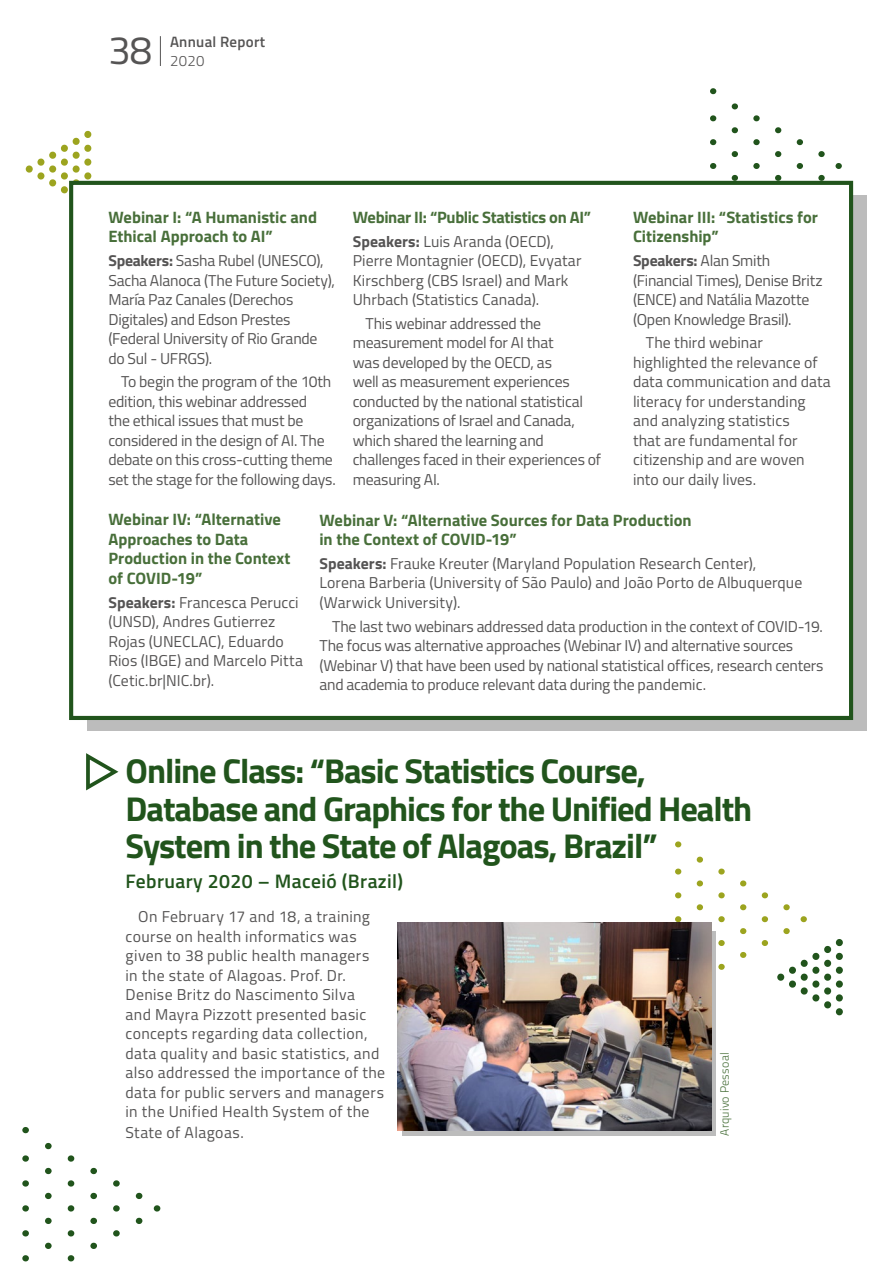
<style>
.page{position:relative;width:893px;height:1263px;background:#fff}
.page>*{position:absolute;margin:0;border:0;box-sizing:border-box;transform-origin:0 0}
.t1{font:39.75px "Titillium";color:#555454}
.t2{font:700 34.5px/37.5px "Titillium";letter-spacing:-.03em;color:#21541c}
.t3{font:600 19.5px "Titillium";letter-spacing:.02em;color:#21541c}
.t4{font:700 16.5px/19.5px "Titillium";color:#486f3a}
.t5{font:700 16.5px "Titillium";letter-spacing:-.02em;color:#486f3a}
.t6{font:15.75px/19.5px "Titillium";letter-spacing:-.005em;color:#555454}
.t7{font:15.75px/19.5px "Titillium";letter-spacing:.025em;color:#555454}
.t8{font:600 15px "Titillium";letter-spacing:.02em;color:#555454}
.t9{font:300 15px "Titillium";color:#555454}
.t10{font:300 12px "Titillium";letter-spacing:.02em;color:#486f3a}
.s1{font-weight:700}
</style>
<div class="page">
<hr style="left:160px;top:36px;width:1px;height:30px;background:#555454">
<svg style="left:26px;top:131px;width:65px;height:63px"></svg>
<svg style="left:68px;top:1255px;width:6px;height:7px"></svg>
<svg style="left:22px;top:1255px;width:7px;height:7px"></svg>
<svg style="left:22px;top:1230px;width:7px;height:7px"></svg>
<svg style="left:113px;top:1230px;width:7px;height:6px"></svg>
<svg style="left:68px;top:1230px;width:6px;height:6px"></svg>
<svg style="left:136px;top:1217px;width:6px;height:7px"></svg>
<svg style="left:45px;top:1217px;width:7px;height:7px"></svg>
<svg style="left:90px;top:1217px;width:7px;height:7px"></svg>
<svg style="left:45px;top:1242px;width:7px;height:7px"></svg>
<svg style="left:90px;top:1242px;width:7px;height:7px"></svg>
<svg style="left:22px;top:1155px;width:7px;height:7px"></svg>
<svg style="left:22px;top:1127px;width:7px;height:6px"></svg>
<svg style="left:68px;top:1155px;width:6px;height:7px"></svg>
<svg style="left:90px;top:1168px;width:7px;height:6px"></svg>
<svg style="left:45px;top:1168px;width:7px;height:6px"></svg>
<svg style="left:45px;top:1143px;width:7px;height:6px"></svg>
<svg style="left:113px;top:1205px;width:7px;height:7px"></svg>
<svg style="left:154px;top:1205px;width:6px;height:7px"></svg>
<svg style="left:22px;top:1205px;width:7px;height:7px"></svg>
<svg style="left:68px;top:1205px;width:6px;height:7px"></svg>
<svg style="left:113px;top:1180px;width:7px;height:7px"></svg>
<svg style="left:22px;top:1180px;width:7px;height:7px"></svg>
<svg style="left:68px;top:1180px;width:6px;height:7px"></svg>
<svg style="left:90px;top:1192px;width:7px;height:7px"></svg>
<svg style="left:136px;top:1193px;width:6px;height:6px"></svg>
<svg style="left:45px;top:1193px;width:7px;height:6px"></svg>
<svg style="left:718px;top:963px;width:7px;height:7px"></svg>
<svg style="left:762px;top:940px;width:6px;height:6px"></svg>
<svg style="left:718px;top:940px;width:7px;height:6px"></svg>
<svg style="left:777px;top:928px;width:66px;height:87px"></svg>
<svg style="left:740px;top:928px;width:6px;height:6px"></svg>
<svg style="left:740px;top:952px;width:6px;height:6px"></svg>
<svg style="left:675px;top:868px;width:6px;height:7px"></svg>
<svg style="left:675px;top:841px;width:6px;height:6px"></svg>
<svg style="left:718px;top:868px;width:7px;height:7px"></svg>
<svg style="left:740px;top:880px;width:6px;height:6px"></svg>
<svg style="left:697px;top:880px;width:6px;height:7px"></svg>
<svg style="left:697px;top:856px;width:6px;height:7px"></svg>
<svg style="left:762px;top:916px;width:6px;height:6px"></svg>
<svg style="left:801px;top:916px;width:6px;height:6px"></svg>
<svg style="left:675px;top:916px;width:6px;height:7px"></svg>
<svg style="left:718px;top:916px;width:7px;height:6px"></svg>
<svg style="left:762px;top:892px;width:6px;height:7px"></svg>
<svg style="left:675px;top:892px;width:6px;height:6px"></svg>
<svg style="left:718px;top:892px;width:7px;height:7px"></svg>
<svg style="left:740px;top:904px;width:6px;height:6px"></svg>
<svg style="left:783px;top:904px;width:7px;height:7px"></svg>
<svg style="left:697px;top:904px;width:6px;height:6px"></svg>
<svg style="left:818px;top:174px;width:7px;height:7px"></svg>
<svg style="left:732px;top:174px;width:6px;height:7px"></svg>
<svg style="left:775px;top:174px;width:6px;height:7px"></svg>
<svg style="left:710px;top:115px;width:6px;height:6px"></svg>
<svg style="left:710px;top:88px;width:6px;height:6px"></svg>
<svg style="left:753px;top:115px;width:7px;height:6px"></svg>
<svg style="left:775px;top:127px;width:6px;height:6px"></svg>
<svg style="left:732px;top:127px;width:6px;height:7px"></svg>
<svg style="left:732px;top:103px;width:6px;height:7px"></svg>
<svg style="left:797px;top:163px;width:6px;height:6px"></svg>
<svg style="left:835px;top:163px;width:7px;height:6px"></svg>
<svg style="left:710px;top:163px;width:6px;height:6px"></svg>
<svg style="left:753px;top:163px;width:7px;height:6px"></svg>
<svg style="left:797px;top:139px;width:6px;height:7px"></svg>
<svg style="left:710px;top:139px;width:6px;height:6px"></svg>
<svg style="left:753px;top:139px;width:7px;height:7px"></svg>
<svg style="left:775px;top:151px;width:6px;height:6px"></svg>
<svg style="left:818px;top:151px;width:7px;height:6px"></svg>
<svg style="left:732px;top:151px;width:6px;height:6px"></svg>
<div style="left:87px;top:196px;width:779px;height:535px;background:#bcbcbc"></div>
<div style="left:69px;top:181px;width:784px;height:539px;background:#fff;border:4px solid #21541c"></div>
<div style="left:402px;top:931px;width:314px;height:205px;background:linear-gradient(to right,#bcbcbc,#bcbcbc)"></div>
<img style="left:398px;top:923px;width:313px;height:207px">
<svg style="left:86px;top:753px;width:33px;height:38px"></svg>
<h1 class="t1" style="left:108px;top:21px;width:45px">38</h1>
<p class="t8" style="left:170px;top:30px;width:97px">Annual Report</p>
<p class="t9" style="left:170px;top:50px;width:36px">2020</p>
<p class="t4" style="left:108px;top:207px;width:210px">Webinar I: “A Humanistic and<br>Ethical Approach to AI”</p>
<p class="t6" style="left:108px;top:250px;width:228px"><span class="s1">Speakers:</span> Sasha Rubel (UNESCO),<br>Sacha Alanoca (The Future Society),<br>María Paz Canales (Derechos<br>Digitales) and Edson Prestes (Federal University of Rio Grande do Sul - UFRGS).</p>
<p class="t6" style="left:108px;top:371px;width:229px;text-indent:13px">To begin the program of the 10th edition, this webinar addressed<br>the ethical issues that must be considered in the design of AI. The debate on this cross-cutting theme set the stage for the following days.</p>
<p class="t5" style="left:353px;top:205px;width:240px">Webinar II: “Public Statistics on AI”</p>
<p class="t6" style="left:353px;top:231px;width:230px"><span class="s1">Speakers:</span> Luis Aranda (OECD),<br>Pierre Montagnier (OECD), Evyatar<br>Kirschberg (CBS Israel) and Mark<br>Uhrbach (Statistics Canada).</p>
<p class="t6" style="left:353px;top:313px;width:250px;text-indent:13px">This webinar addressed the measurement model for AI that<br>was developed by the OECD, as<br>well as measurement experiences conducted by the national statistical organizations of Israel and Canada, which shared the learning and challenges faced in their experiences of measuring AI.</p>
<p class="t4" style="left:633px;top:207px;width:187px">Webinar III: “Statistics for<br>Citizenship”</p>
<p class="t6" style="left:633px;top:250px;width:191px"><span class="s1">Speakers:</span> Alan Smith (Financial Times), Denise Britz (ENCE) and Natália Mazotte (Open Knowledge Brasil).</p>
<p class="t6" style="left:633px;top:332px;width:199px;text-indent:13px">The third webinar highlighted the relevance of data communication and data literacy for understanding and analyzing statistics<br>that are fundamental for citizenship and are woven into our daily lives.</p>
<p class="t4" style="left:108px;top:509px;width:184px">Webinar IV: “Alternative<br>Approaches to Data<br>Production in the Context of COVID-19”</p>
<p class="t6" style="left:108px;top:592px;width:196px"><span class="s1">Speakers:</span> Francesca Perucci (UNSD), Andres Gutierrez<br>Rojas (UNECLAC), Eduardo<br>Rios (IBGE) and Marcelo Pitta (Cetic.br|NIC.br).</p>
<p class="t4" style="left:319px;top:509px;width:374px">Webinar V: “Alternative Sources for Data Production in the Context of COVID-19”</p>
<p class="t6" style="left:319px;top:553px;width:484px"><span class="s1">Speakers:</span> Frauke Kreuter (Maryland Population Research Center),<br>Lorena Barberia (University of São Paulo) and João Porto de Albuquerque (Warwick University).</p>
<p class="t6" style="left:319px;top:616px;width:506px;text-indent:13px">The last two webinars addressed data production in the context of COVID-19.<br>The focus was alternative approaches (Webinar IV) and alternative sources (Webinar V) that have been used by national statistical offices, research centers and academia to produce relevant data during the pandemic.</p>
<h2 class="t2" style="left:126px;top:751px;width:628px">Online Class: “Basic Statistics Course,<br>Database and Graphics for the Unified Health<br>System in the State of Alagoas, Brazil”</h2>
<p class="t3" style="left:126px;top:866px;width:279px">February 2020 – Maceió (Brazil)</p>
<p class="t7" style="left:126px;top:906px;width:261px;text-indent:13px">On February 17 and 18, a training course on health informatics was given to 38 public health managers in the state of Alagoas. Prof. Dr.<br>Denise Britz do Nascimento Silva<br>and Mayra Pizzott presented basic concepts regarding data collection, data quality and basic statistics, and also addressed the importance of the data for public servers and managers in the Unified Health System of the</p>
<p class="t7" style="left:126px;top:1122px;width:120px">State of Alagoas.</p>
<p class="t10" style="left:716px;top:1136px;width:85px;rotate:-90deg">Arquivo Pessoal</p>
</div>
